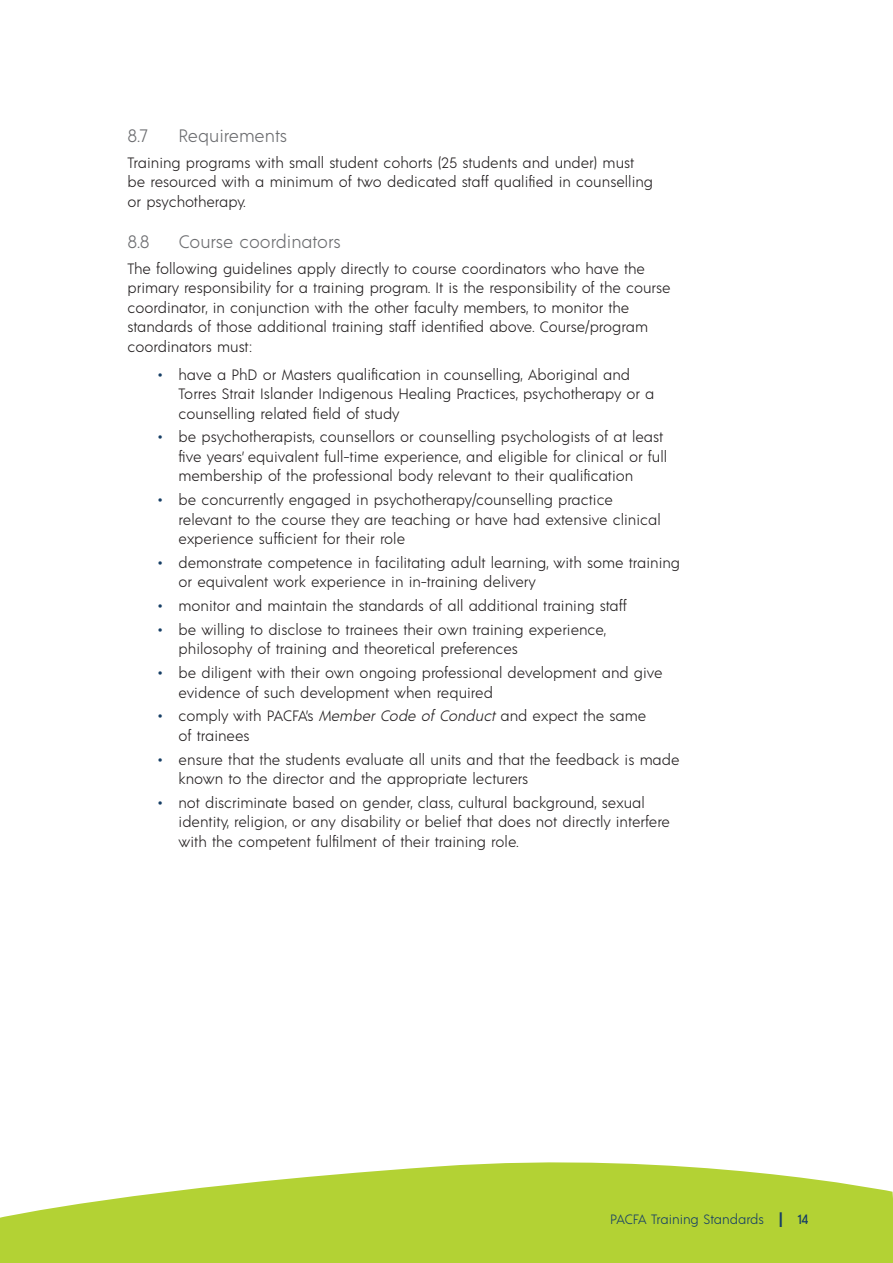
<style>
.page{position:relative;width:893px;height:1263px;background:#fff}
.page>*{position:absolute;margin:0;border:0;box-sizing:border-box;transform-origin:0 0}
.Heading_2{font:300 18px "Acre";color:#6c6d70}
.Body_Text{font:300 15px/19.5px "Acre";color:#231f20}
.t1{font:300 13.5px "Acre";color:#163e65}
.s1{font-weight:500;color:#163e65}
.s2{font-style:italic}
.s3{font-weight:500;font-size:21px}
.s4{font-weight:500}
</style>
<div class="page">
<svg style="left:0;top:1162px;width:893px;height:101px;fill:#b3d234"></svg>
<p class="Heading_2" style="left:128px;top:124px;width:22px">8.7</p>
<p class="Heading_2" style="left:179px;top:124px;width:110px">Requirements</p>
<p class="Body_Text" style="left:128px;top:152px;width:527px">Training programs with small student cohorts (25 students and under) must be resourced with a minimum of two dedicated staff qualified in counselling or psychotherapy.</p>
<p class="Heading_2" style="left:128px;top:229px;width:24px">8.8</p>
<p class="Heading_2" style="left:179px;top:229px;width:164px">Course coordinators</p>
<p class="Body_Text" style="left:128px;top:258px;width:544px">The following guidelines apply directly to course coordinators who have the primary responsibility for a training program. It is the responsibility of the course coordinator, in conjunction with the other faculty members, to monitor the standards of those additional training staff identified above. Course/program coordinators must:</p>
<p class="Body_Text" style="left:179px;top:364px;width:477px;text-indent:-21px"><span class="s1">•</span> have a PhD or Masters qualification in counselling, Aboriginal and<br>Torres Strait Islander Indigenous Healing Practices, psychotherapy or a counselling related field of study</p>
<p class="Body_Text" style="left:179px;top:426px;width:490px;text-indent:-21px"><span class="s1">•</span> be psychotherapists, counsellors or counselling psychologists of at least five years’ equivalent full-time experience, and eligible for clinical or full membership of the professional body relevant to their qualification</p>
<p class="Body_Text" style="left:179px;top:489px;width:484px;text-indent:-21px"><span class="s1">•</span> be concurrently engaged in psychotherapy/counselling practice relevant to the course they are teaching or have had extensive clinical experience sufficient for their role</p>
<p class="Body_Text" style="left:179px;top:552px;width:503px;text-indent:-21px"><span class="s1">•</span> demonstrate competence in facilitating adult learning, with some training or equivalent work experience in in-training delivery</p>
<p class="Body_Text" style="left:157px;top:595px;width:471px"><span class="s1">•</span> monitor and maintain the standards of all additional training staff</p>
<p class="Body_Text" style="left:179px;top:619px;width:429px;text-indent:-21px"><span class="s1">•</span> be willing to disclose to trainees their own training experience, philosophy of training and theoretical preferences</p>
<p class="Body_Text" style="left:179px;top:662px;width:485px;text-indent:-21px"><span class="s1">•</span> be diligent with their own ongoing professional development and give evidence of such development when required</p>
<p class="Body_Text" style="left:179px;top:705px;width:469px;text-indent:-21px"><span class="s1">•</span> comply with PACFA’s <span class="s2">Member Code of Conduct</span> and expect the same of trainees</p>
<p class="Body_Text" style="left:179px;top:749px;width:502px;text-indent:-21px"><span class="s1">•</span> ensure that the students evaluate all units and that the feedback is made known to the director and the appropriate lecturers</p>
<p class="Body_Text" style="left:179px;top:792px;width:493px;text-indent:-21px"><span class="s1">•</span> not discriminate based on gender, class, cultural background, sexual identity, religion, or any disability or belief that does not directly interfere with the competent fulfilment of their training role.</p>
<p class="t1" style="left:610px;top:1210px;width:200px">PACFA Training Standards <span class="s3">I</span> <span class="s4">14</span></p>
</div>
